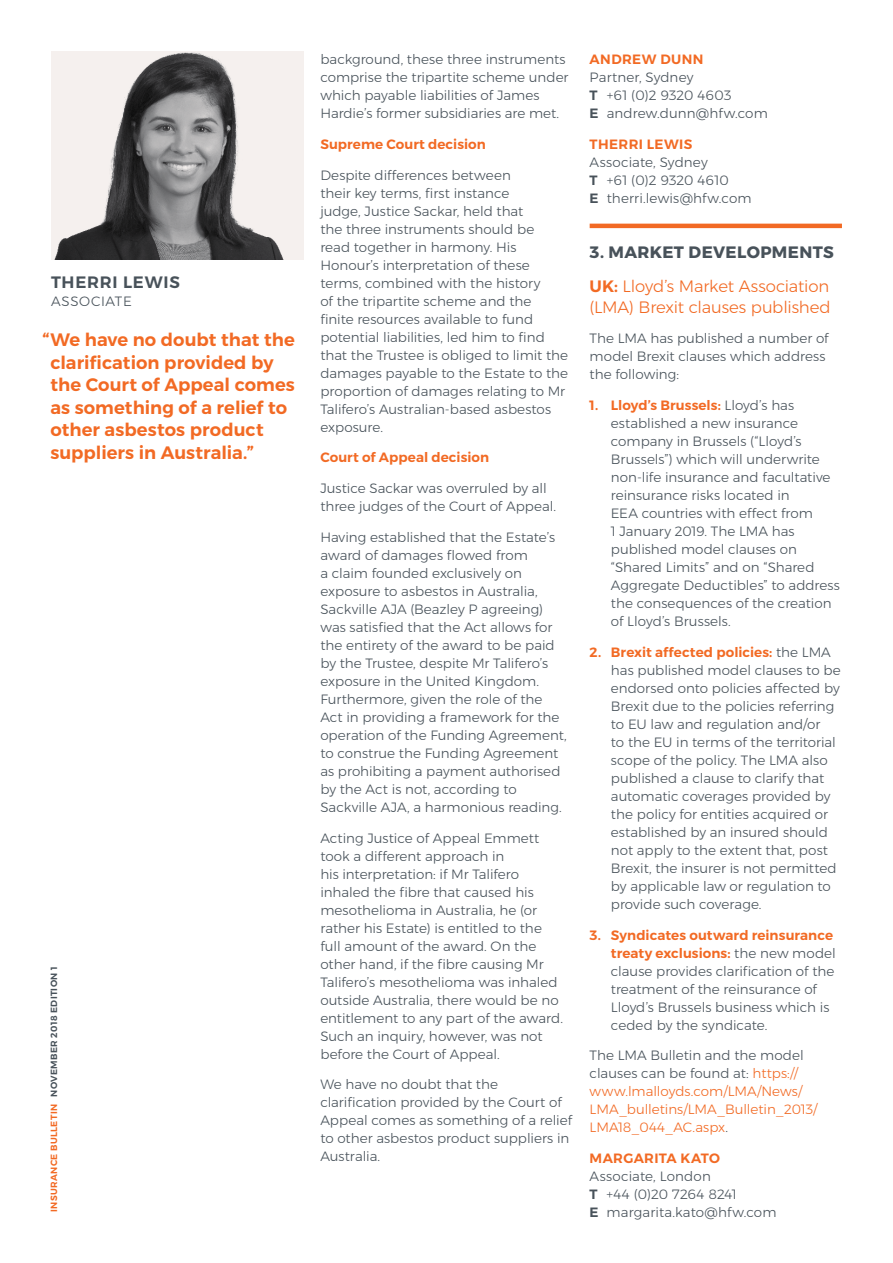
<style>
.page{position:relative;width:893px;height:1263px;background:#fff}
.page>*{position:absolute;margin:0;border:0;box-sizing:border-box;transform-origin:0 0}
.t1{font:600 18px/22.5px "Montserrat";color:#f26a24}
.t2{font:300 16.5px/33.8px "Montserrat";letter-spacing:-.01em;color:#f26a24}
.t3{font:600 16.5px "Montserrat";letter-spacing:.045em;color:#48525a}
.t4{font:300 13.5px/18px "Montserrat";color:#48525a}
.t5{font:300 13.5px/18px "Montserrat";color:#f26a24}
.t6{font:600 13.5px "Montserrat";letter-spacing:.01em;color:#f26a24}
.t7{font:600 13.5px "Montserrat";letter-spacing:.03em;color:#f26a24}
.t8{font:300 13.5px "Montserrat";letter-spacing:.045em;color:#48525a}
.t9{font:600 9px "Montserrat";letter-spacing:.04em;color:#48525a}
.s1{color:#f26a24}
.s2{font-weight:600}
.s3{font-weight:700;color:#48525a}
.s4{font-weight:600;color:#f26a24}
.s5{color:#48525a}
</style>
<div class="page">
<hr style="left:590px;top:224px;width:252px;height:4px;background:#f26a24">
<img style="left:51px;top:51px;width:252px;height:208px">
<p class="t3" style="left:51px;top:269px;width:130px">THERRI LEWIS</p>
<p class="t8" style="left:51px;top:291px;width:82px">ASSOCIATE</p>
<h1 class="t1" style="left:50px;top:329px;width:246px;text-indent:-8px">“We have no doubt that the clarification provided by the Court of Appeal comes as something of a relief to other asbestos product suppliers in Australia.”</h1>
<p class="t9" style="left:47px;top:1212px;width:247px;rotate:-90deg"><span class="s1">INSURANCE BULLETIN</span> NOVEMBER 2018 EDITION 1</p>
<p class="t4" style="left:320px;top:50px;width:250px">background, these three instruments comprise the tripartite scheme under which payable liabilities of James Hardie’s former subsidiaries are met.</p>
<p class="t6" style="left:320px;top:133px;width:167px">Supreme Court decision</p>
<p class="t4" style="left:320px;top:166px;width:249px">Despite differences between<br>their key terms, first instance<br>judge, Justice Sackar, held that<br>the three instruments should be<br>read together in harmony. His<br>Honour’s interpretation of these terms, combined with the history<br>of the tripartite scheme and the finite resources available to fund potential liabilities, led him to find that the Trustee is obliged to limit the damages payable to the Estate to the proportion of damages relating to Mr<br>Talifero’s Australian-based asbestos exposure.</p>
<p class="t6" style="left:320px;top:447px;width:170px">Court of Appeal decision</p>
<p class="t4" style="left:320px;top:479px;width:237px">Justice Sackar was overruled by all three judges of the Court of Appeal.</p>
<p class="t4" style="left:320px;top:528px;width:248px">Having established that the Estate’s award of damages flowed from<br>a claim founded exclusively on exposure to asbestos in Australia, Sackville AJA (Beazley P agreeing) was satisfied that the Act allows for the entirety of the award to be paid by the Trustee, despite Mr Talifero’s exposure in the United Kingdom.<br>Furthermore, given the role of the Act in providing a framework for the operation of the Funding Agreement, to construe the Funding Agreement as prohibiting a payment authorised by the Act is not, according to Sackville AJA, a harmonious reading.</p>
<p class="t4" style="left:320px;top:828px;width:244px">Acting Justice of Appeal Emmett took a different approach in<br>his interpretation: if Mr Talifero inhaled the fibre that caused his mesothelioma in Australia, he (or rather his Estate) is entitled to the full amount of the award. On the other hand, if the fibre causing Mr Talifero’s mesothelioma was inhaled outside Australia, there would be no entitlement to any part of the award.<br>Such an inquiry, however, was not before the Court of Appeal.</p>
<p class="t4" style="left:320px;top:1075px;width:253px">We have no doubt that the clarification provided by the Court of<br>Appeal comes as something of a relief to other asbestos product suppliers in<br>Australia.</p>
<p class="t7" style="left:590px;top:49px;width:115px">ANDREW DUNN</p>
<p class="t4" style="left:590px;top:68px;width:180px">Partner, Sydney<br><span class="s2">T</span> +61 (0)2 9320 4603<br><span class="s2">E</span> andrew.dunn@hfw.com</p>
<p class="t6" style="left:590px;top:133px;width:104px">THERRI LEWIS</p>
<p class="t4" style="left:590px;top:153px;width:163px">Associate, Sydney<br><span class="s2">T</span> +61 (0)2 9320 4610<br><span class="s2">E</span> therri.lewis@hfw.com</p>
<p class="t2" style="left:590px;top:235px;width:246px"><span class="s3">3. MARKET DEVELOPMENTS<br></span><span class="s2">UK:</span> Lloyd’s Market Association</p>
<p class="t2" style="left:590px;top:290px;width:243px">(LMA) Brexit clauses published</p>
<p class="t4" style="left:590px;top:329px;width:241px">The LMA has published a number of model Brexit clauses which address the following:</p>
<p class="t4" style="left:611px;top:396px;width:231px;text-indent:-21px"><span class="s4">1. Lloyd’s Brussels:</span> Lloyd’s has established a new insurance company in Brussels (“Lloyd’s<br>Brussels”) which will underwrite non-life insurance and facultative reinsurance risks located in<br>EEA countries with effect from<br>1 January 2019. The LMA has published model clauses on “Shared Limits” and on “Shared<br>Aggregate Deductibles” to address the consequences of the creation of Lloyd’s Brussels.</p>
<p class="t4" style="left:611px;top:643px;width:231px;text-indent:-21px"><span class="s4">2. Brexit affected policies:</span> the LMA has published model clauses to be endorsed onto policies affected by Brexit due to the policies referring to EU law and regulation and/or<br>to the EU in terms of the territorial scope of the policy. The LMA also published a clause to clarify that automatic coverages provided by the policy for entities acquired or established by an insured should not apply to the extent that, post Brexit, the insurer is not permitted by applicable law or regulation to provide such coverage.</p>
<p class="t4" style="left:611px;top:926px;width:226px;text-indent:-21px"><span class="s4">3. Syndicates outward reinsurance treaty exclusions:</span> the new model clause provides clarification of the treatment of the reinsurance of<br>Lloyd’s Brussels business which is ceded by the syndicate.</p>
<p class="t5" style="left:590px;top:1046px;width:229px"><span class="s5">The LMA Bulletin and the model clauses can be found at:</span> https:// www.lmalloyds.com/LMA/News/<br>LMA_bulletins/LMA_Bulletin_2013/<br>LMA18_044_AC.aspx<span class="s5">.</span></p>
<p class="t6" style="left:590px;top:1147px;width:132px">MARGARITA KATO</p>
<p class="t4" style="left:590px;top:1167px;width:188px">Associate, London<br><span class="s2">T</span> +44 (0)20 7264 8241<br><span class="s2">E</span> margarita.kato@hfw.com</p>
</div>
